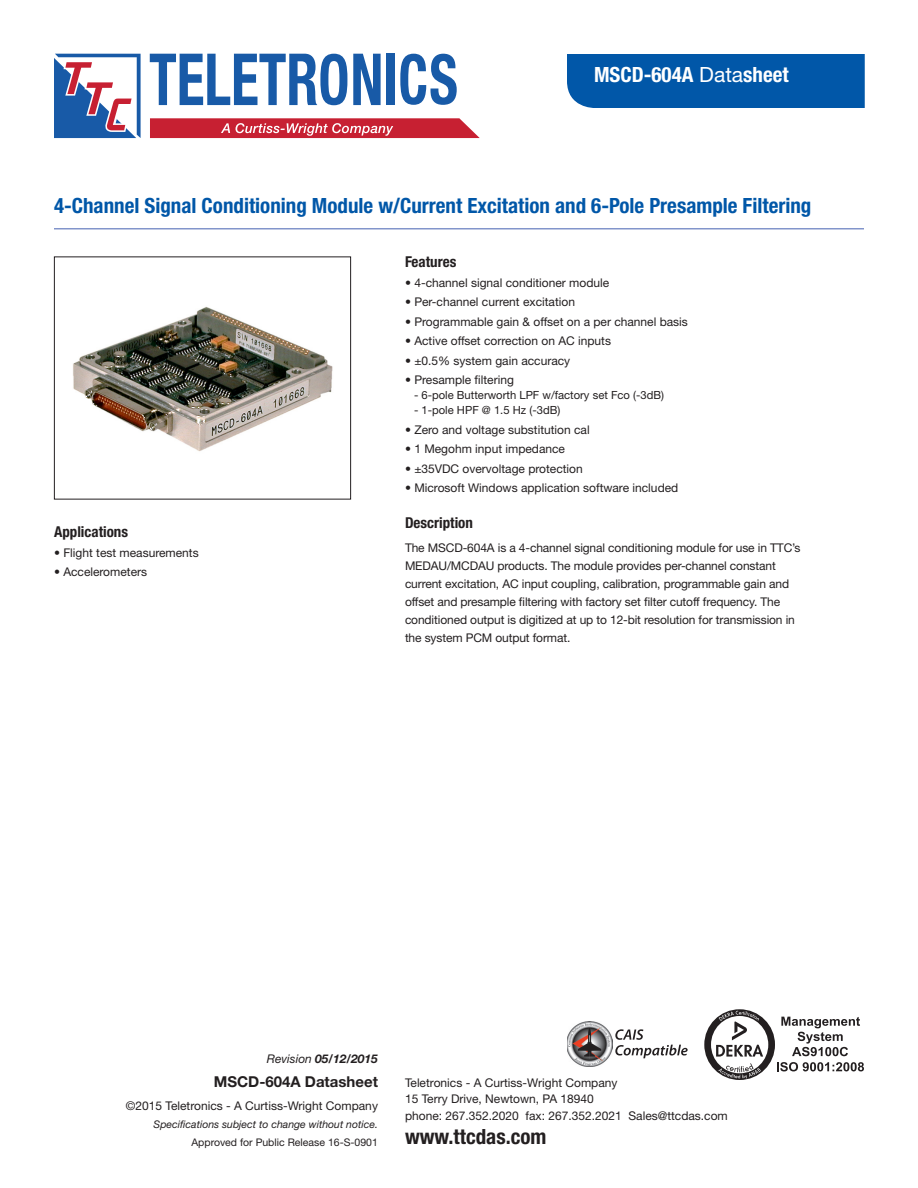
<style>
.page{position:relative;width:918px;height:1188px;background:#fff}
.page>*{position:absolute;margin:0;border:0;box-sizing:border-box;transform-origin:0 0}
.t1{font:700 condensed 21px "Helvetica Neue LT Std";color:#0157a8}
.t2{font:700 condensed 21px "Helvetica Neue LT Std";color:#fff}
.t3{font:700 condensed 21px "Helvetica Neue LT Std";color:#231f20}
.t4{font:700 condensed 15px "Helvetica Neue LT Std";color:#231f20}
.t5{font:700 15px "Helvetica Neue LT Std";color:#231f20}
.t6{font:12px/18px "Helvetica Neue LT Std";color:#231f20}
.t7{font:italic 700 12px "Helvetica Neue LT Std";color:#231f20}
.t8{font:11.25px "Helvetica Neue LT Std";color:#231f20}
.t9{font:italic 10.5px "Helvetica Neue LT Std";color:#231f20}
.t10{font:10.5px "Helvetica Neue LT Std";color:#231f20}
.s1{font-weight:400;font-stretch:normal}
.s2{font-weight:400}
</style>
<div class="page">
<div style="left:567px;top:54px;width:298px;height:54px;background:#0157a8"></div>
<img style="left:73px;top:306px;width:260px;height:146px">
<div style="left:54px;top:256px;width:297px;height:244px;border:1px solid #231f20"></div>
<hr style="left:54px;top:228px;width:810px;height:2px;background:#8295cb">
<img style="left:567px;top:1021px;width:45px;height:46px">
<svg style="left:615px;top:1029px;width:73px;height:29px"></svg>
<svg style="left:704px;top:1009px;width:160px;height:71px"></svg>
<svg style="left:54px;top:54px;width:87px;height:84px"></svg>
<svg style="left:150px;top:54px;width:197px;height:51px"></svg>
<svg style="left:353px;top:54px;width:28px;height:51px"></svg>
<div style="left:387px;top:54px;width:8px;height:51px;background:#185aa7"></div>
<svg style="left:400px;top:54px;width:57px;height:51px"></svg>
<svg style="left:150px;top:118px;width:330px;height:20px;background:#ce3d4d"></svg>
<h1 class="t2" style="left:594px;top:62px;width:196px">MSCD-604A <span class="s1">Data</span>sheet</h1>
<h1 class="t1" style="left:54px;top:193px;width:759px">4-Channel Signal Conditioning Module w/Current Excitation and 6-Pole Presample Filtering</h1>
<p class="t4" style="left:54px;top:523px;width:76px">Applications</p>
<p class="t6" style="left:54px;top:543px;width:146px">• Flight test measurements</p>
<p class="t6" style="left:54px;top:563px;width:95px">• Accelerometers</p>
<p class="t4" style="left:405px;top:253px;width:53px">Features</p>
<p class="t6" style="left:405px;top:273px;width:206px">• 4-channel signal conditioner module</p>
<p class="t6" style="left:405px;top:293px;width:172px">• Per-channel current excitation</p>
<p class="t6" style="left:405px;top:312px;width:284px">• Programmable gain &amp; offset on a per channel basis</p>
<p class="t6" style="left:405px;top:332px;width:208px">• Active offset correction on AC inputs</p>
<p class="t6" style="left:405px;top:351px;width:167px">• ±0.5% system gain accuracy</p>
<p class="t6" style="left:405px;top:371px;width:110px">• Presample filtering</p>
<p class="t8" style="left:414px;top:388px;width:251px">- 6-pole Butterworth LPF w/factory set Fco (-3dB)</p>
<p class="t8" style="left:414px;top:403px;width:148px">- 1-pole HPF @ 1.5 Hz (-3dB)</p>
<p class="t6" style="left:405px;top:420px;width:186px">• Zero and voltage substitution cal</p>
<p class="t6" style="left:405px;top:440px;width:162px">• 1 Megohm input impedance</p>
<p class="t6" style="left:405px;top:459px;width:179px">• ±35VDC overvoltage protection</p>
<p class="t6" style="left:405px;top:479px;width:275px">• Microsoft Windows application software included</p>
<p class="t4" style="left:405px;top:514px;width:69px">Description</p>
<p class="t6" style="left:405px;top:539px;width:397px">The MSCD-604A is a 4-channel signal conditioning module for use in TTC’s MEDAU/MCDAU products. The module provides per-channel constant current excitation, AC input coupling, calibration, programmable gain and offset and presample filtering with factory set filter cutoff frequency. The conditioned output is digitized at up to 12-bit resolution for transmission in the system PCM output format.</p>
<p class="t7" style="left:267px;top:1051px;width:113px"><span class="s2">Revision</span> 05/12/2015</p>
<p class="t5" style="left:214px;top:1073px;width:166px">MSCD-604A Datasheet</p>
<p class="t6" style="left:126px;top:1096px;width:254px">©2015 Teletronics - A Curtiss-Wright Company</p>
<p class="t9" style="left:154px;top:1118px;width:226px">Specifications subject to change without notice.</p>
<p class="t10" style="left:191px;top:1136px;width:188px">Approved for Public Release 16-S-0901</p>
<p class="t6" style="left:405px;top:1074px;width:324px;line-height:16.5px">Teletronics - A Curtiss-Wright Company<br>15 Terry Drive, Newtown, PA 18940<br>phone: 267.352.2020 fax: 267.352.2021 Sales@ttcdas.com</p>
<h1 class="t3" style="left:405px;top:1124px;width:143px">www.ttcdas.com</h1>
</div>
